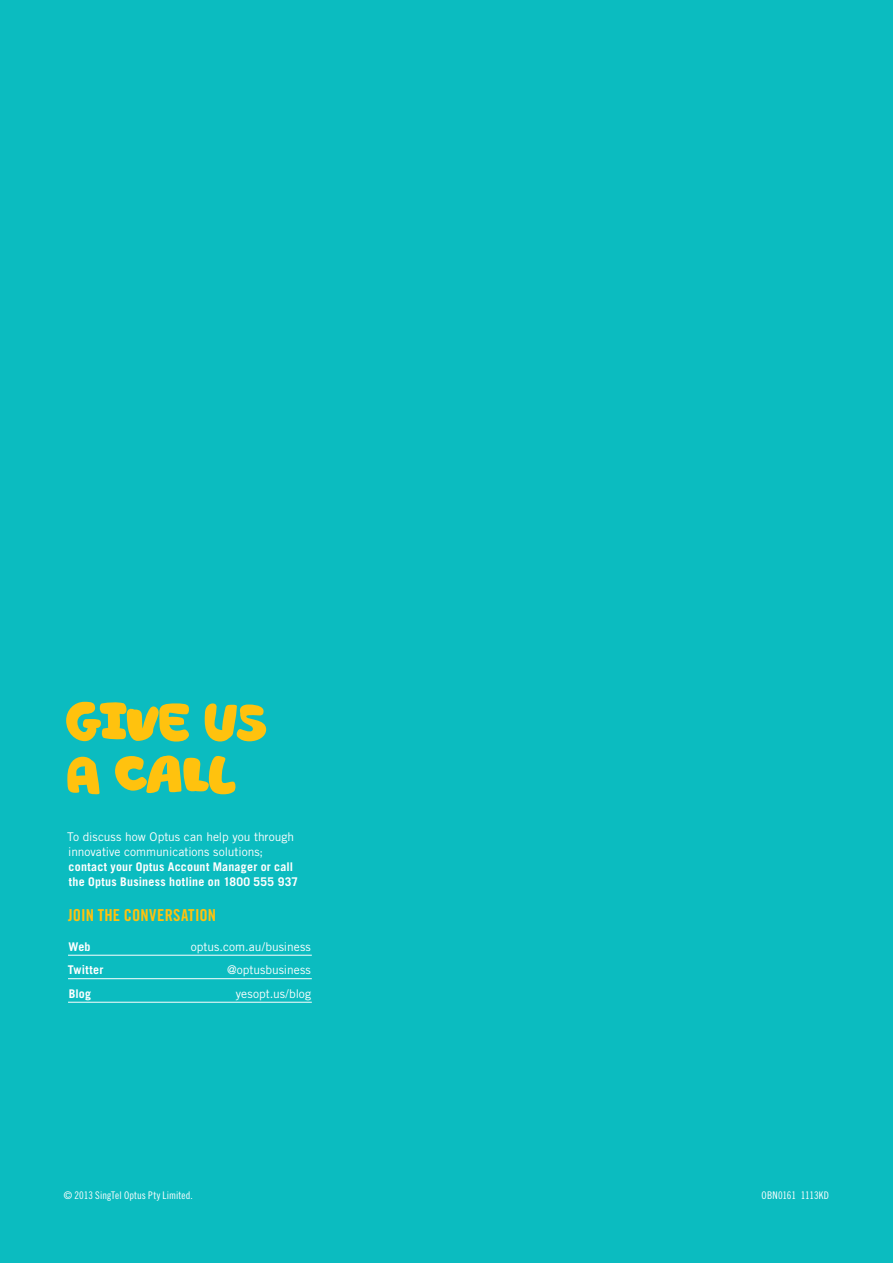
<style>
.page{position:relative;width:893px;height:1263px;background:#0bbcc0}
.page>*{position:absolute;margin:0;border:0;box-sizing:border-box;transform-origin:0 0}
.t1{font:700 57px/52.5px "Optus Voice BETA01";letter-spacing:-.02em;color:#ffc20e}
.t2{font:16.5px "Trade Gothic LT Pro Bd Cn 20";letter-spacing:.005em;color:#ffc20e}
.t3{font:12px/15px "Trade Gothic LT Pro";color:#fff}
.t4{font:700 12px/15px "Trade Gothic LT Pro";letter-spacing:.02em;color:#fff}
.t5{font:10.5px "Trade Gothic LT Pro Cn 18";letter-spacing:.01em;color:#fff}
</style>
<div class="page">
<hr style="left:68px;top:955px;width:244px;height:1px;background:#fff">
<hr style="left:68px;top:978px;width:244px;height:1px;background:#fff">
<hr style="left:68px;top:1002px;width:244px;height:1px;background:#fff">
<h1 class="t1" style="left:65px;top:699px;width:203px">GIVE US<br>A CALL</h1>
<p class="t3" style="left:67px;top:829px;width:228px">To discuss how Optus can help you through innovative communications solutions;</p>
<p class="t4" style="left:69px;top:859px;width:231px">contact your Optus Account Manager or call the Optus Business hotline on 1800 555 937</p>
<h2 class="t2" style="left:68px;top:905px;width:149px">JOIN THE CONVERSATION</h2>
<p class="t4" style="left:68px;top:939px;width:24px">Web</p>
<p class="t3" style="left:191px;top:939px;width:121px">optus.com.au/business</p>
<p class="t4" style="left:68px;top:962px;width:37px">Twitter</p>
<p class="t3" style="left:227px;top:962px;width:85px">@optusbusiness</p>
<p class="t4" style="left:69px;top:986px;width:24px">Blog</p>
<p class="t3" style="left:236px;top:986px;width:77px">yesopt.us/blog</p>
<p class="t5" style="left:64px;top:1189px;width:131px">© 2013 SingTel Optus Pty Limited.</p>
<p class="t5" style="left:761px;top:1189px;width:69px">OBN0161 1113KD</p>
</div>
